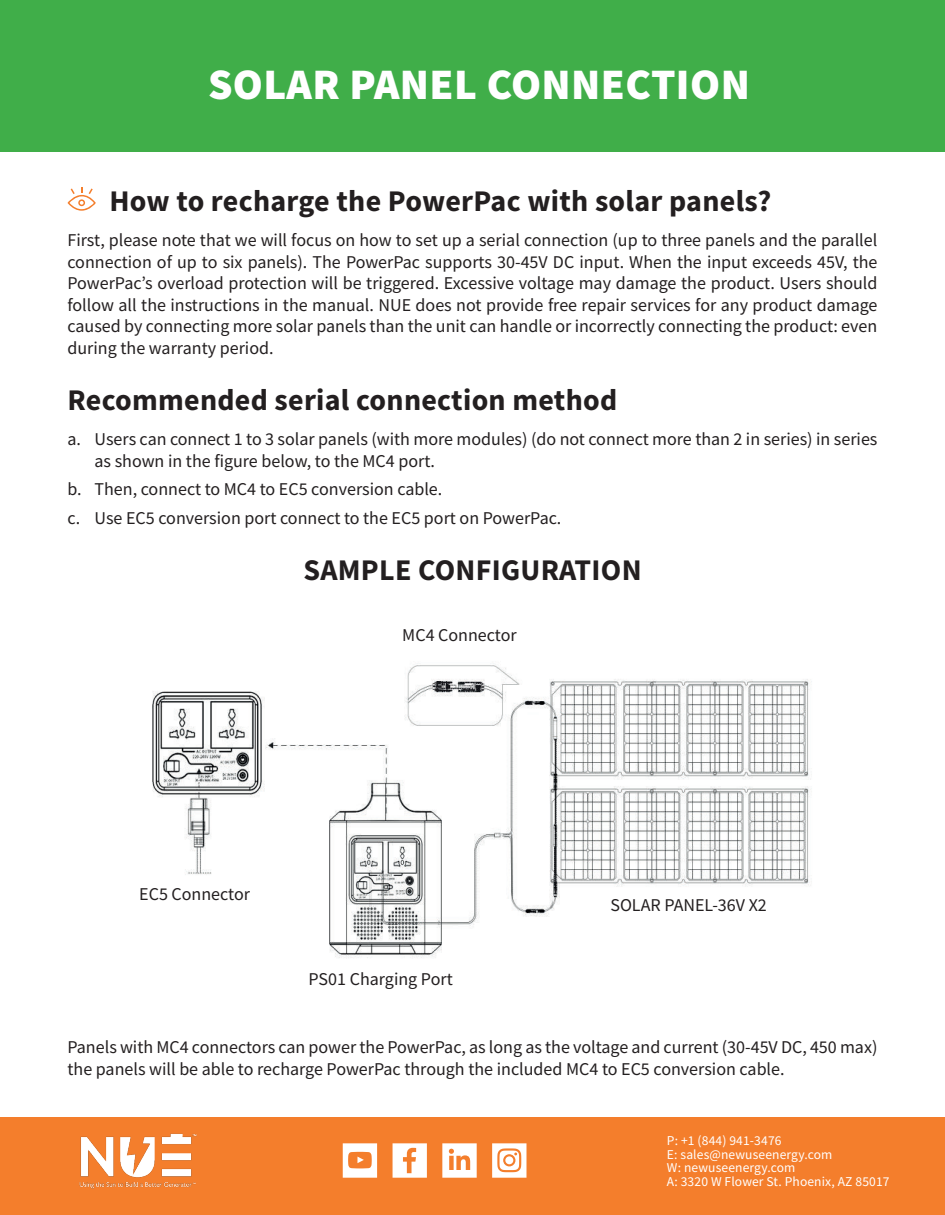
<style>
.page{position:relative;width:945px;height:1215px;background:#fff}
.page>*{position:absolute;margin:0;border:0;box-sizing:border-box;transform-origin:0 0}
.contents{font:900 43.5px "Source Sans Pro";letter-spacing:.01em;color:#fff}
.small_headers{font:700 30px "Source Sans Pro";letter-spacing:.01em;color:#231f20}
.text{font:18px/21.6px "Source Sans Pro";color:#231f20}
.t1{font:13.5px/13.5px "Source Sans Pro";letter-spacing:.01em;color:#fff}
</style>
<div class="page">
<div style="left:0;top:1118px;width:14px;height:97px;background:#f47e2c"></div>
<div style="left:14px;top:1118px;width:931px;height:97px;background:#f47e2c"></div>
<svg style="left:492px;top:1143px;width:34px;height:35px"></svg>
<div style="left:505px;top:1156px;width:8px;height:8px;background:#fff;border-radius:50%"></div>
<svg style="left:442px;top:1143px;width:35px;height:35px"></svg>
<svg style="left:343px;top:1143px;width:34px;height:35px"></svg>
<svg style="left:393px;top:1143px;width:34px;height:35px"></svg>
<img style="left:79px;top:1133px;width:118px;height:56px">
<div style="left:0;top:1px;width:945px;height:151px;background:#40ae49"></div>
<svg style="left:68px;top:187px;width:28px;height:24px"></svg>
<img style="left:152px;top:663px;width:660px;height:295px">
<p class="contents" style="left:208px;top:54px;width:543px">SOLAR PANEL CONNECTION</p>
<p class="small_headers" style="left:109px;top:181px;width:663px">How to recharge the PowerPac with solar panels?</p>
<p class="text" style="left:68px;top:229px;width:812px;text-align:justify">First, please note that we will focus on how to set up a serial connection (up to three panels and the parallel connection of up to six panels). The PowerPac supports 30-45V DC input. When the input exceeds 45V, the PowerPac’s overload protection will be triggered. Excessive voltage may damage the product. Users should follow all the instructions in the manual. NUE does not provide free repair services for any product damage caused by connecting more solar panels than the unit can handle or incorrectly connecting the product: even during the warranty period.</p>
<p class="small_headers" style="left:68px;top:380px;width:551px">Recommended serial connection method</p>
<p class="text" style="left:94px;top:428px;width:785px;text-indent:-27px">a. Users can connect 1 to 3 solar panels (with more modules) (do not connect more than 2 in series) in series as shown in the figure below, to the MC4 port.</p>
<p class="text" style="left:68px;top:478px;width:376px">b. Then, connect to MC4 to EC5 conversion cable.</p>
<p class="text" style="left:68px;top:507px;width:495px">c. Use EC5 conversion port connect to the EC5 port on PowerPac.</p>
<p class="small_headers" style="left:303px;top:550px;width:340px">SAMPLE CONFIGURATION</p>
<p class="text" style="left:402px;top:624px;width:116px">MC4 Connector</p>
<p class="text" style="left:139px;top:883px;width:112px">EC5 Connector</p>
<p class="text" style="left:309px;top:968px;width:146px">PS01 Charging Port</p>
<p class="text" style="left:610px;top:894px;width:158px">SOLAR PANEL-36V X2</p>
<p class="text" style="left:68px;top:1036px;width:812px">Panels with MC4 connectors can power the PowerPac, as long as the voltage and current (30-45V DC, 450 max) the panels will be able to recharge PowerPac through the included MC4 to EC5 conversion cable.</p>
<p class="t1" style="left:667px;top:1134px;width:224px">P: +1 (844) 941-3476<br>E: sales@newuseenergy.com<br>W: newuseenergy.com<br>A: 3320 W Flower St. Phoenix, AZ 85017</p>
</div>
